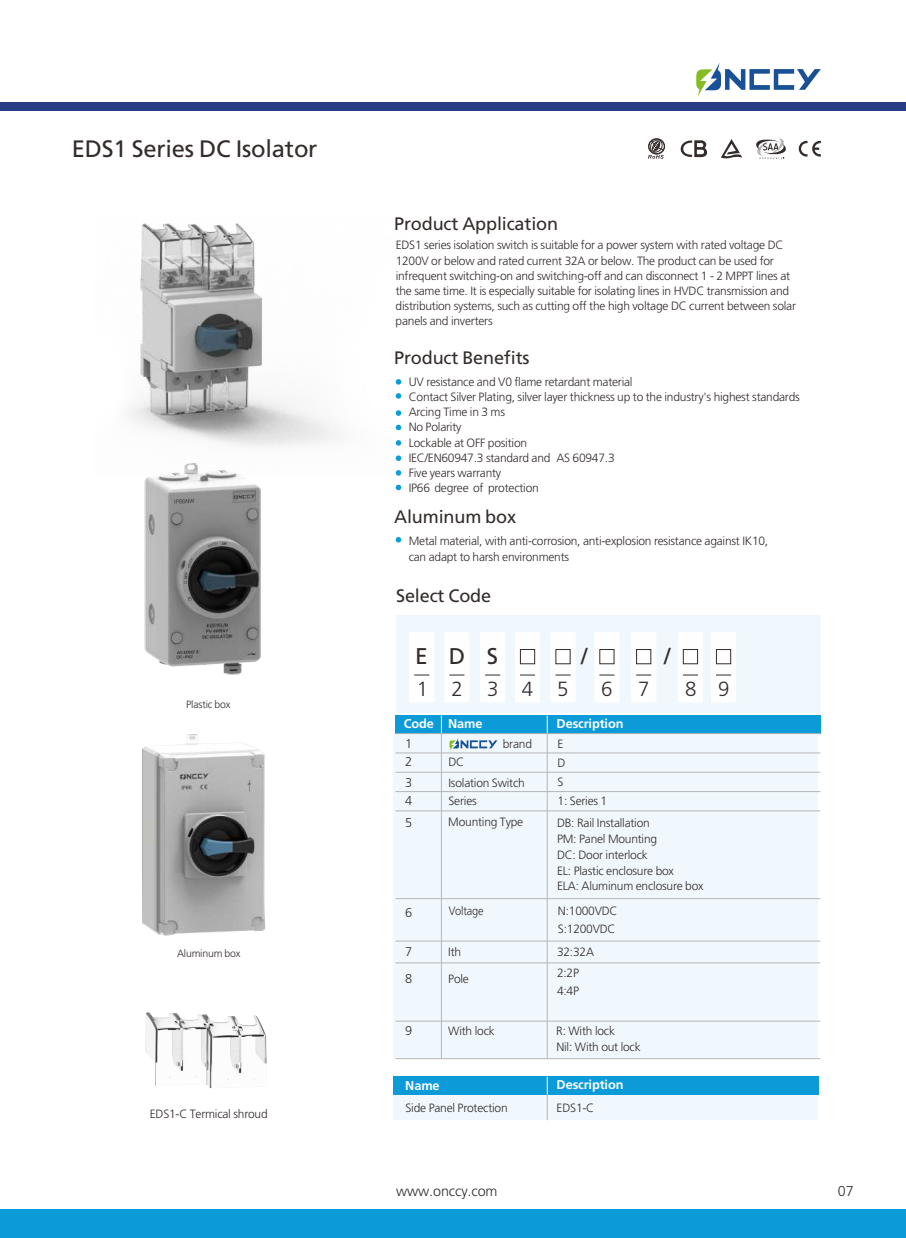
<style>
.page{position:relative;width:906px;height:1238px;background:#fff}
.page>*{position:absolute;margin:0;border:0;box-sizing:border-box;transform-origin:0 0}
.t1{font:23.7px "Frutiger CE";letter-spacing:-.01em;color:#332c2b}
.t2{font:22.8px "Frutiger CE";color:#332c2b}
.t3{font:300 20.55px "Frutiger LT";color:#332c2b}
.t4{font:18px "Frutiger CE";letter-spacing:-.01em;color:#332c2b}
.t5{font:300 14.4px "Frutiger LT";letter-spacing:-.01em;color:#332c2b}
.t6{font:700 12.75px "Frutiger CE";letter-spacing:-.01em;color:#fefefe}
.t7{font:300 12.75px/18px "Frutiger LT";color:#332c2b}
.t8{font:300 12px/15.1px "Frutiger LT";letter-spacing:-.02em;color:#332c2b}
.t9{font:300 12px "Frutiger LT";letter-spacing:-.02em;color:#332c2b;scale:.92 1}
.t10{font:300 10.5px "Frutiger LT";letter-spacing:-.02em;color:#332c2b}
</style>
<div class="page">
<img style="left:144px;top:475px;width:117px;height:200px">
<img style="left:142px;top:734px;width:123px;height:202px">
<div style="left:393px;top:734px;width:425px;height:324px;background:#f0f8fd"></div>
<div style="left:395px;top:615px;width:425px;height:98px;background:#f0f8fd"></div>
<hr style="left:395px;top:791px;width:425px;height:1px;background:#b6b6b7">
<hr style="left:395px;top:810px;width:425px;height:1px;background:#b6b6b7">
<div style="left:395px;top:715px;width:425px;height:18px;background:#0b9bd9"></div>
<div style="left:515px;top:632px;width:25px;height:70px;background:#fefefe;border-radius:2px"></div>
<svg style="left:520px;top:674px;width:15px;height:1px"></svg>
<div style="left:520px;top:649px;width:15px;height:15px;border:1px solid #332c2b"></div>
<div style="left:550px;top:632px;width:25px;height:70px;background:#fefefe;border-radius:2px"></div>
<svg style="left:555px;top:674px;width:15px;height:1px"></svg>
<div style="left:555px;top:649px;width:15px;height:15px;border:1px solid #332c2b"></div>
<div style="left:594px;top:632px;width:25px;height:70px;background:#fefefe;border-radius:2px"></div>
<svg style="left:599px;top:674px;width:15px;height:1px"></svg>
<div style="left:599px;top:649px;width:15px;height:15px;border:1px solid #332c2b"></div>
<hr style="left:441px;top:733px;width:1px;height:325px;background:#b6b6b7">
<svg style="left:441px;top:715px;width:1px;height:18px"></svg>
<hr style="left:547px;top:733px;width:1px;height:325px;background:#b6b6b7">
<svg style="left:547px;top:715px;width:1px;height:18px"></svg>
<hr style="left:395px;top:733px;width:425px;height:1px;background:#b6b6b7">
<div style="left:480px;top:632px;width:25px;height:70px;background:#fefefe;border-radius:2px"></div>
<svg style="left:485px;top:674px;width:15px;height:1px"></svg>
<hr style="left:395px;top:898px;width:425px;height:1px;background:#b6b6b7">
<hr style="left:395px;top:962px;width:425px;height:1px;background:#b6b6b7">
<hr style="left:395px;top:940px;width:425px;height:1px;background:#b6b6b7">
<img style="left:129px;top:223px;width:273px;height:252px">
<div style="left:631px;top:632px;width:25px;height:70px;background:#fefefe;border-radius:2px"></div>
<svg style="left:636px;top:674px;width:15px;height:1px"></svg>
<div style="left:636px;top:649px;width:15px;height:15px;border:1px solid #332c2b"></div>
<div style="left:678px;top:632px;width:25px;height:70px;background:#fefefe;border-radius:2px"></div>
<svg style="left:683px;top:674px;width:15px;height:1px"></svg>
<div style="left:683px;top:649px;width:15px;height:15px;border:1px solid #332c2b"></div>
<div style="left:409px;top:632px;width:25px;height:70px;background:#fefefe;border-radius:2px"></div>
<svg style="left:414px;top:674px;width:15px;height:1px"></svg>
<div style="left:444px;top:632px;width:25px;height:70px;background:#fefefe;border-radius:2px"></div>
<svg style="left:449px;top:674px;width:15px;height:1px"></svg>
<hr style="left:395px;top:752px;width:425px;height:1px;background:#b6b6b7">
<hr style="left:395px;top:771px;width:425px;height:1px;background:#b6b6b7">
<hr style="left:395px;top:1020px;width:425px;height:1px;background:#b6b6b7">
<hr style="left:395px;top:1058px;width:425px;height:1px;background:#b6b6b7">
<div style="left:711px;top:632px;width:25px;height:70px;background:#fefefe;border-radius:2px"></div>
<svg style="left:716px;top:674px;width:15px;height:1px"></svg>
<div style="left:716px;top:649px;width:15px;height:15px;border:1px solid #332c2b"></div>
<svg style="left:396px;top:537px;width:5px;height:5px"></svg>
<div style="left:648px;top:138px;width:17px;height:16px;border:1px solid #332c2b;border-radius:50%"></div>
<svg style="left:648px;top:139px;width:16px;height:20px"></svg>
<svg style="left:721px;top:139px;width:21px;height:19px"></svg>
<svg style="left:798px;top:141px;width:23px;height:16px"></svg>
<svg style="left:680px;top:140px;width:27px;height:17px"></svg>
<svg style="left:756px;top:138px;width:30px;height:21px"></svg>
<div style="left:0;top:1209px;width:906px;height:28px;background:#0b9bd9"></div>
<div style="left:0;top:102px;width:906px;height:9px;background:#2a3c85"></div>
<div style="left:393px;top:1094px;width:425px;height:26px;background:#f0f8fd"></div>
<div style="left:393px;top:1076px;width:426px;height:18px;background:#0b9bd9"></div>
<svg style="left:547px;top:1076px;width:1px;height:44px"></svg>
<svg style="left:396px;top:484px;width:5px;height:6px"></svg>
<img style="left:145px;top:1012px;width:122px;height:76px">
<svg style="left:696px;top:63px;width:125px;height:34px"></svg>
<svg style="left:449px;top:738px;width:48px;height:13px"></svg>
<h1 class="t1" style="left:72px;top:140px;width:247px">EDS1 Series DC Isolator</h1>
<p class="t10" style="left:186px;top:700px;width:46px">Plastic box</p>
<p class="t10" style="left:177px;top:949px;width:65px">Aluminum box</p>
<p class="t8" style="left:150px;top:1106px;width:119px">EDS1-C Termical shroud</p>
<h3 class="t4" style="left:394px;top:216px;width:165px">Product Application</h3>
<p class="t8" style="left:396px;top:239px;width:402px">EDS1 series isolation switch is suitable for a power system with rated voltage DC 1200V or below and rated current 32A or below. The product can be used for infrequent switching-on and switching-off and can disconnect 1 - 2 MPPT lines at the same time. It is especially suitable for isolating lines in HVDC transmission and distribution systems, such as cutting off the high voltage DC current between solar panels and inverters</p>
<h3 class="t4" style="left:394px;top:350px;width:137px">Product Benefits</h3>
<p class="t8" style="left:409px;top:375px;width:393px">UV resistance and V0 flame retardant material<br>Contact Silver Plating, silver layer thickness up to the industry's highest standards Arcing Time in 3 ms<br>No Polarity<br>Lockable at OFF position<br>IEC/EN60947.3 standard and AS 60947.3<br>Five years warranty<br>IP66 degree of protection</p>
<h3 class="t4" style="left:394px;top:509px;width:123px">Aluminum box</h3>
<p class="t8" style="left:409px;top:534px;width:361px">Metal material, with anti-corrosion, anti-explosion resistance against IK10, can adapt to harsh environments</p>
<h3 class="t4" style="left:396px;top:588px;width:96px">Select Code</h3>
<h2 class="t2" style="left:415px;top:647px;width:14px">E</h2>
<h3 class="t3" style="left:417px;top:680px;width:47px">1 2</h3>
<h2 class="t2" style="left:449px;top:647px;width:18px">D</h2>
<h2 class="t2" style="left:487px;top:647px;width:13px">S</h2>
<h2 class="t2" style="left:581px;top:647px;width:8px">/</h2>
<h2 class="t2" style="left:664px;top:647px;width:8px">/</h2>
<h3 class="t3" style="left:487px;top:680px;width:83px">345</h3>
<h3 class="t3" style="left:601px;top:680px;width:50px">6 7</h3>
<h3 class="t3" style="left:685px;top:680px;width:13px">8</h3>
<p class="t6" style="left:404px;top:718px;width:80px">Code Name</p>
<p class="t6" style="left:556px;top:718px;width:68px">Description</p>
<p class="t7" style="left:405px;top:735px;width:9px">1</p>
<p class="t8" style="left:557px;top:736px;width:7px">E</p>
<p class="t8" style="left:557px;top:775px;width:7px">S</p>
<p class="t8" style="left:503px;top:737px;width:31px">brand</p>
<p class="t7" style="left:405px;top:753px;width:9px">2</p>
<p class="t8" style="left:448px;top:752px;width:78px;line-height:20.5px">DC<br>Isolation Switch</p>
<p class="t8" style="left:557px;top:756px;width:10px">D</p>
<p class="t7" style="left:405px;top:774px;width:9px">3<br>4</p>
<p class="t8" style="left:448px;top:793px;width:30px">Series</p>
<p class="t8" style="left:557px;top:794px;width:51px">1: Series 1</p>
<p class="t7" style="left:405px;top:814px;width:9px">5</p>
<p class="t8" style="left:448px;top:815px;width:76px">Mounting Type</p>
<p class="t8" style="left:557px;top:816px;width:118px;line-height:15.9px">DB: Rail Installation<br>PM: Panel Mounting<br>DC: Door interlock<br>EL: Plastic enclosure box</p>
<p class="t8" style="left:557px;top:879px;width:148px">ELA: Aluminum enclosure box</p>
<p class="t9" style="left:449px;top:906px;width:39px">Voltage</p>
<p class="t8" style="left:558px;top:902px;width:61px;line-height:18px">N:1000VDC<br>S:1200VDC</p>
<p class="t7" style="left:405px;top:904px;width:9px">6</p>
<p class="t7" style="left:405px;top:943px;width:9px">7</p>
<p class="t8" style="left:448px;top:945px;width:14px">Ith</p>
<p class="t8" style="left:448px;top:972px;width:22px">Pole</p>
<p class="t8" style="left:557px;top:944px;width:38px">32:32A</p>
<p class="t7" style="left:405px;top:970px;width:9px">8</p>
<p class="t8" style="left:557px;top:964px;width:24px;line-height:18px">2:2P<br>4:4P</p>
<p class="t7" style="left:405px;top:1022px;width:9px">9</p>
<p class="t8" style="left:448px;top:1024px;width:48px">With lock</p>
<p class="t8" style="left:556px;top:1023px;width:86px;line-height:15.6px">R: With lock<br>Nil: With out lock</p>
<p class="t6" style="left:405px;top:1080px;width:36px">Name</p>
<p class="t6" style="left:556px;top:1079px;width:68px">Description</p>
<p class="t8" style="left:405px;top:1100px;width:104px">Side Panel Protection</p>
<p class="t8" style="left:556px;top:1100px;width:39px">EDS1-C</p>
<h3 class="t3" style="left:718px;top:680px;width:13px">9</h3>
<p class="t5" style="left:396px;top:1185px;width:103px">www.onccy.com</p>
<p class="t5" style="left:838px;top:1185px;width:17px">07</p>
</div>
